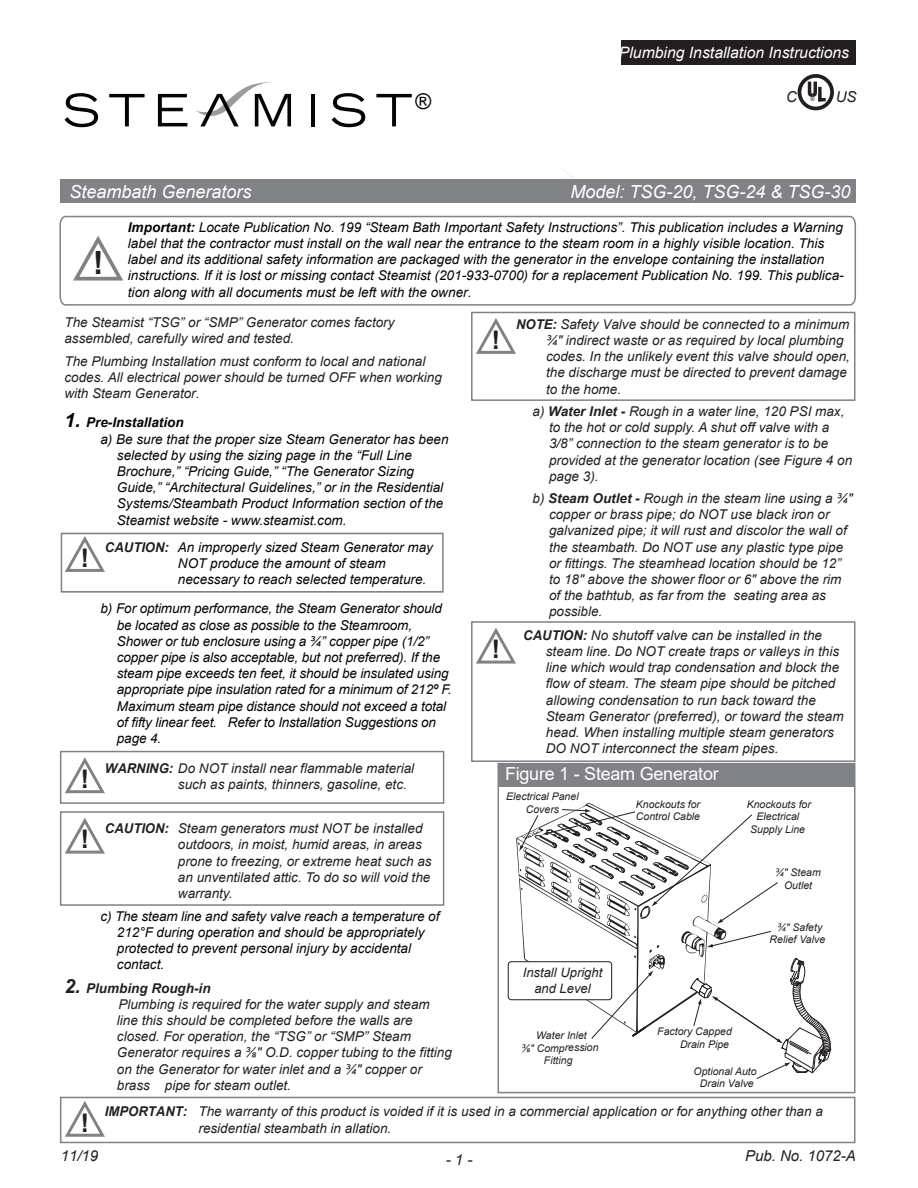
<style>
.page{position:relative;width:918px;height:1188px;background:#fff}
.page>*{position:absolute;margin:0;border:0;box-sizing:border-box;transform-origin:0 0}
.t1{font:700 32.1px "Arial";color:#211e1e}
.t2{font:700 25.65px "Arial";color:#211e1e}
.t3{font:italic 21.6px "Arial";color:#040503}
.t4{font:italic 18px "Arial";color:#fff}
.t5{font:18px "Arial";letter-spacing:-.015em;color:#fff}
.t6{font:italic 15.75px "Arial";color:#fff}
.t7{font:italic 15px "Arial";color:#231f20}
.t8{font:italic 13.5px/16.2px "Arial";color:#231f20}
.t9{font:italic 13.5px/16.2px "Arial";color:#040503}
.t10{font:italic 700 13.5px "Arial";color:#040503}
.t11{font:italic 13.05px/15.6px "Arial";color:#231f20;text-align:center}
.t12{font:italic 10.5px/12.6px "Arial";color:#231f20;text-align:center}
.t13{font:italic 5.4px "Arial";color:#231f20}
.s1{font-weight:700}
.s2{font-size:19.5px}
.s3{font-weight:700;color:#211e1e}
.s4{font-weight:700;font-size:19.5px}
</style>
<div class="page">
<div style="left:61px;top:179px;width:795px;height:24px;background:#808285"></div>
<div style="left:621px;top:41px;width:235px;height:24px;background:#231f20"></div>
<svg style="left:799px;top:76px;width:33px;height:32px"></svg>
<div style="left:798px;top:74px;width:36px;height:36px;border:4px solid #231f20;border-radius:50%"></div>
<svg style="left:806px;top:82px;width:20px;height:19px"></svg>
<svg style="left:59px;top:215px;width:797px;height:91px"></svg>
<svg style="left:64px;top:93px;width:34px;height:34px"></svg>
<svg style="left:109px;top:94px;width:36px;height:32px"></svg>
<svg style="left:158px;top:94px;width:29px;height:32px"></svg>
<hr style="left:311px;top:94px;width:4px;height:32px;background:#040503">
<svg style="left:332px;top:93px;width:33px;height:34px"></svg>
<svg style="left:376px;top:94px;width:36px;height:32px"></svg>
<svg style="left:196px;top:82px;width:95px;height:44px"></svg>
<svg style="left:73px;top:236px;width:50px;height:45px"></svg>
<svg style="left:61px;top:533px;width:383px;height:60px"></svg>
<svg style="left:65px;top:818px;width:40px;height:36px"></svg>
<div style="left:60px;top:811px;width:384px;height:95px;border:2px solid #818286"></div>
<svg style="left:65px;top:757px;width:40px;height:36px"></svg>
<div style="left:60px;top:751px;width:384px;height:53px;border:2px solid #818286"></div>
<svg style="left:65px;top:1101px;width:40px;height:36px"></svg>
<div style="left:60px;top:1097px;width:795px;height:46px;border:2px solid #818286"></div>
<svg style="left:476px;top:628px;width:40px;height:36px"></svg>
<div style="left:471px;top:621px;width:384px;height:141px;border:2px solid #818286"></div>
<div style="left:498px;top:764px;width:357px;height:22px;background:#808285"></div>
<div style="left:508px;top:961px;width:104px;height:39px;border:1px solid #231f20;border-radius:3px"></div>
<svg style="left:518px;top:804px;width:313px;height:275px"></svg>
<div style="left:498px;top:763px;width:357px;height:330px;border:2px solid #808285"></div>
<svg style="left:476px;top:318px;width:40px;height:36px"></svg>
<div style="left:471px;top:312px;width:384px;height:89px;border:2px solid #818286"></div>
<h3 class="t3" style="left:415px;top:87px;width:17px">®</h3>
<p class="t6" style="left:619px;top:42px;width:232px">Plumbing Installation Instructions</p>
<p class="t7" style="left:786px;top:87px;width:12px">C</p>
<p class="t13" style="left:810px;top:96px;width:5px">®</p>
<p class="t7" style="left:836px;top:87px;width:22px">US</p>
<h3 class="t4" style="left:69px;top:180px;width:184px">Steambath Generators</h3>
<h3 class="t4" style="left:570px;top:180px;width:282px">Model: TSG-20, TSG-24 &amp; TSG-30</h3>
<h1 class="t1" style="left:93px;top:240px;width:12px">!</h1>
<p class="t9" style="left:128px;top:219px;width:717px"><span class="s1">Important:</span> Locate Publication No. 199 “Steam Bath Important Safety Instructions”. This publication includes a Warning label that the contractor must install on the wall near the entrance to the steam room in a highly visible location. This label and its additional safety information are packaged with the generator in the envelope containing the installation instructions. If it is lost or missing contact Steamist (201-933-0700) for a replacement Publication No. 199. This publica&shy;tion along with all documents must be left with the owner.</p>
<p class="t8" style="left:64px;top:315px;width:332px">The Steamist “TSG” or “SMP” Generator comes factory assembled, carefully wired and tested.</p>
<p class="t8" style="left:64px;top:353px;width:379px">The Plumbing Installation must conform to local and national codes. All electrical power should be turned OFF when working with Steam Generator.</p>
<p class="t10" style="left:64px;top:414px;width:121px"><span class="s2">1.</span> Pre-Installation</p>
<p class="t9" style="left:100px;top:431px;width:350px">a) Be sure that the proper size Steam Generator has been</p>
<p class="t9" style="left:117px;top:447px;width:296px">selected by using the sizing page in the “Full Line</p>
<p class="t9" style="left:117px;top:463px;width:299px">Brochure,” “Pricing Guide,” “The Generator Sizing</p>
<p class="t9" style="left:117px;top:480px;width:328px">Guide,” “Architectural Guidelines,” or in the Residential</p>
<p class="t9" style="left:117px;top:496px;width:328px">Systems/Steambath Product Information section of the</p>
<p class="t9" style="left:117px;top:512px;width:231px">Steamist website - www.steamist.com.</p>
<h2 class="t2" style="left:81px;top:540px;width:10px">!</h2>
<p class="t9" style="left:178px;top:539px;width:257px;text-indent:-73px"><span class="s3">CAUTION:</span> An improperly sized Steam Generator may<br>NOT produce the amount of steam necessary to reach selected temperature.</p>
<p class="t9" style="left:117px;top:601px;width:336px;text-indent:-16px">b) For optimum performance, the Steam Generator should be located as close as possible to the Steamroom, Shower or tub enclosure using a ¾” copper pipe (1/2” copper pipe is also acceptable, but not preferred). If the steam pipe exceeds ten feet, it should be insulated using appropriate pipe insulation rated for a minimum of 212º F.<br>Maximum steam pipe distance should not exceed a total of fifty linear feet. Refer to Installation Suggestions on page 4.</p>
<p class="t8" style="left:105px;top:760px;width:311px"><span class="s3">WARNING:</span> Do NOT install near flammable material</p>
<h2 class="t2" style="left:81px;top:761px;width:10px">!</h2>
<p class="t8" style="left:178px;top:776px;width:230px">such as paints, thinners, gasoline, etc.</p>
<h2 class="t2" style="left:81px;top:821px;width:10px">!</h2>
<p class="t8" style="left:178px;top:821px;width:255px;text-indent:-73px"><span class="s3">CAUTION:</span> Steam generators must NOT be installed outdoors, in moist, humid areas, in areas prone to freezing, or extreme heat such as an unventilated attic. To do so will void the warranty.</p>
<p class="t9" style="left:117px;top:908px;width:324px;text-indent:-16px">c) The steam line and safety valve reach a temperature of 212°F during operation and should be appropriately protected to prevent personal injury by accidental contact.</p>
<p class="t8" style="left:117px;top:980px;width:336px;text-indent:-53px"><span class="s4">2.</span> <span class="s1">Plumbing Rough-in<br></span>Plumbing is required for the water supply and steam line this should be completed before the walls are closed. For operation, the “TSG” or “SMP” Steam Generator requires a ⅜" O.D. copper tubing to the fitting on the Generator for water inlet and a ¾" copper or brass pipe for steam outlet.</p>
<h2 class="t2" style="left:492px;top:322px;width:10px">!</h2>
<h2 class="t2" style="left:492px;top:631px;width:10px">!</h2>
<p class="t8" style="left:546px;top:316px;width:305px;text-indent:-30px"><span class="s3">NOTE:</span> Safety Valve should be connected to a minimum ¾" indirect waste or as required by local plumbing codes. In the unlikely event this valve should open, the discharge must be directed to prevent damage to the home.</p>
<p class="t8" style="left:549px;top:403px;width:305px;text-indent:-16px">a) <span class="s1">Water Inlet -</span> Rough in a water line, 120 PSI max, to the hot or cold supply. A shut off valve with a 3/8” connection to the steam generator is to be provided at the generator location (see Figure 4 on page 3).</p>
<p class="t8" style="left:549px;top:490px;width:305px;text-indent:-16px">b) <span class="s1">Steam Outlet -</span> Rough in the steam line using a ¾" copper or brass pipe; do NOT use black iron or galvanized pipe; it will rust and discolor the wall of the steambath. Do NOT use any plastic type pipe or fittings. The steamhead location should be 12” to 18" above the shower floor or 6" above the rim of the bathtub, as far from the seating area as possible.</p>
<p class="t8" style="left:546px;top:627px;width:299px;text-indent:-23px"><span class="s3">CAUTION:</span> No shutoff valve can be installed in the steam line. Do NOT create traps or valleys in this line which would trap condensation and block the flow of steam. The steam pipe should be pitched allowing condensation to run back toward the Steam Generator (preferred), or toward the steam head. When installing multiple steam generators DO NOT interconnect the steam pipes.</p>
<h3 class="t5" style="left:505px;top:762px;width:215px">Figure 1 - Steam Generator</h3>
<p class="t12" style="left:506px;top:791px;width:74px">Electrical Panel<br>Covers</p>
<p class="t12" style="left:636px;top:798px;width:66px;text-align:left">Knockouts for<br>Control Cable</p>
<p class="t12" style="left:747px;top:798px;width:66px">Knockouts for<br>Electrical<br>Supply Line</p>
<p class="t12" style="left:775px;top:866px;width:47px">¾" Steam<br>Outlet</p>
<p class="t11" style="left:523px;top:965px;width:81px">Install Upright and Level</p>
<p class="t12" style="left:770px;top:921px;width:57px">¾" Safety<br>Relief Valve</p>
<p class="t12" style="left:521px;top:1030px;width:79px;rotate:-1deg">Water Inlet<br>⅜" Compression<br>Fitting</p>
<p class="t12" style="left:657px;top:1025px;width:76px;text-align:right">Factory Capped<br>Drain Pipe</p>
<p class="t12" style="left:694px;top:1065px;width:65px">Optional Auto<br>Drain Valve</p>
<p class="t8" style="left:105px;top:1104px;width:719px"><span class="s3">IMPORTANT:</span> The warranty of this product is voided if it is used in a commercial application or for anything other than a</p>
<h2 class="t2" style="left:81px;top:1104px;width:10px">!</h2>
<p class="t8" style="left:199px;top:1120px;width:194px">residential steambath in allation.</p>
<p class="t7" style="left:61px;top:1146px;width:39px">11/19</p>
<p class="t7" style="left:446px;top:1150px;width:28px">- 1 -</p>
<p class="t7" style="left:745px;top:1146px;width:112px">Pub. No. 1072-A</p>
</div>
